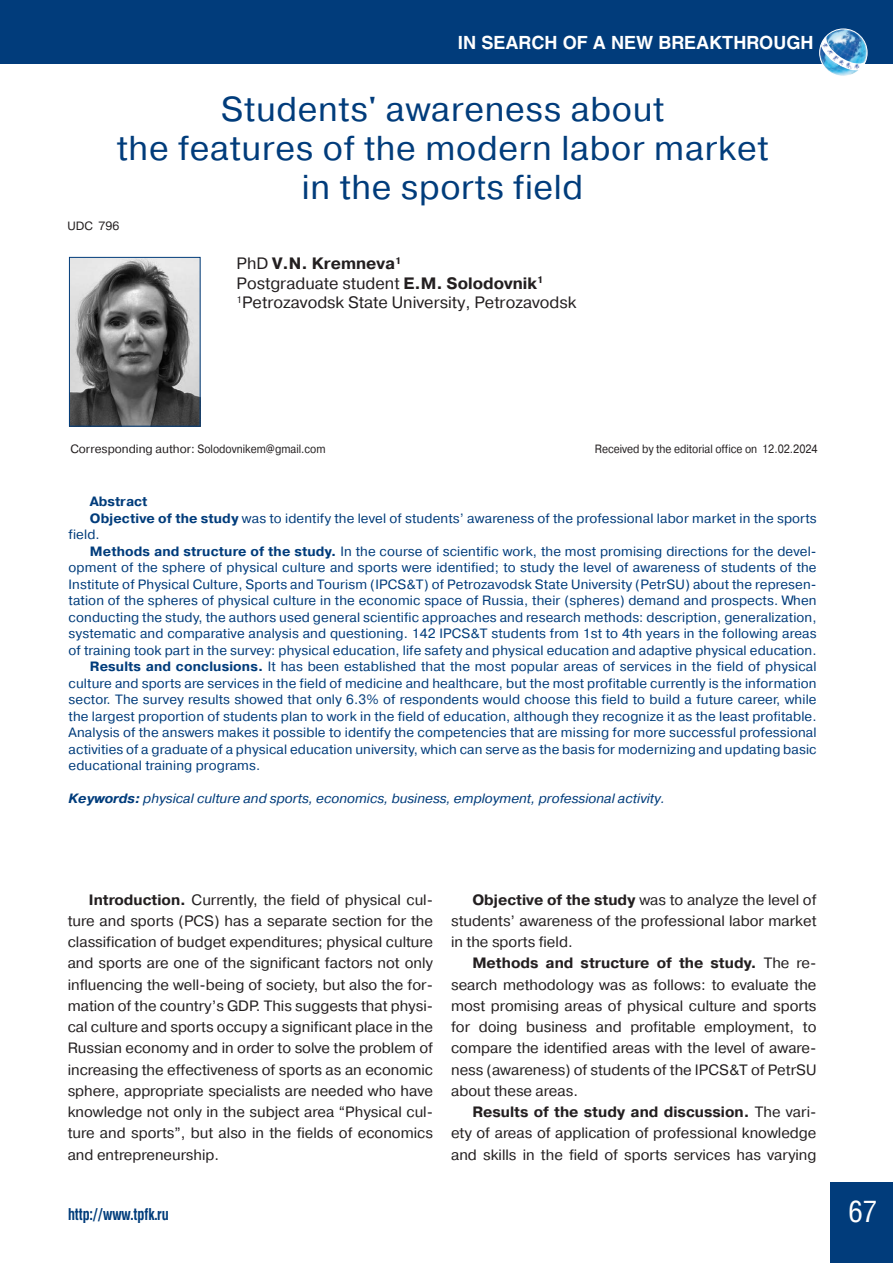
<style>
.page{position:relative;width:893px;height:1263px;background:#fff}
.page>*{position:absolute;margin:0;border:0;box-sizing:border-box;transform-origin:0 0}
.ЗАГОЛОВОК{font:34.5px "Pragmatica C";letter-spacing:.02em;color:#013c7b}
.t1{font:30px "Helios Cond C";color:#fff}
.t2{font:700 18px "Helios C";color:#fff}
.АВТОР{font:16.5px "Pragmatica C";color:#231f20}
.t3{font:700 16.5px "Helios Cond C";color:#013c7b;scale:.91 1}
.АВТОР-2{font:700 16.5px "Pragmatica C";color:#231f20}
.ОСНОВНОЙ_ТЕКСТ{font:15px/21.3px "Pragmatica C";color:#231f20;text-align:justify}
.t4{font:13.5px/16.5px "Pragmatica C";letter-spacing:.01em;color:#013c7b;text-align:justify}
.ТЕКСТ{font:italic 13.5px "Pragmatica C";color:#013c7b}
.t5{font:700 13.5px "Pragmatica C";color:#013c7b}
.АДРЕС{font:12px "Pragmatica C";color:#231f20}
.АДРЕС-2{font:12px "Pragmatica C";color:#231f20;scale:.88 1}
.s1{font-weight:400}
.s2{font-weight:700}
</style>
<div class="page">
<div style="left:831px;top:1182px;width:62px;height:81px;background:#013c7b"></div>
<div style="left:0;top:0;width:893px;height:64px;background:#013c7b"></div>
<img style="left:71px;top:259px;width:127px;height:166px">
<div style="left:69px;top:257px;width:131px;height:170px;border:1px solid #013c7b"></div>
<img style="left:828px;top:29px;width:40px;height:46px">
<div style="left:819px;top:29px;width:48px;height:48px;border:1px solid #fff;border-radius:50%"></div>
<svg style="left:820px;top:34px;width:46px;height:40px;background:#7eb2d7"></svg>
<p class="t2" style="left:458px;top:33px;width:357px">IN SEARCH OF A NEW BREAKTHROUGH</p>
<p class="ЗАГОЛОВОК" style="left:221px;top:90px;width:445px">Students' awareness about</p>
<p class="ЗАГОЛОВОК" style="left:117px;top:129px;width:653px">the features of the modern labor market</p>
<p class="ЗАГОЛОВОК" style="left:302px;top:168px;width:283px">in the sports field</p>
<p class="АДРЕС" style="left:68px;top:219px;width:53px">UDC 796</p>
<p class="АВТОР-2" style="left:237px;top:254px;width:166px"><span class="s1">PhD</span> V.N. Kremneva<sup>1</sup></p>
<p class="АВТОР" style="left:237px;top:274px;width:308px">Postgraduate student <span class="s2">E.M. Solodovnik</span><sup>1</sup></p>
<p class="АВТОР" style="left:237px;top:293px;width:341px"><sup>1</sup>Petrozavodsk State University, Petrozavodsk</p>
<p class="АДРЕС" style="left:70px;top:442px;width:257px">Corresponding author: Solodovnikem@gmail.com</p>
<p class="АДРЕС-2" style="left:595px;top:442px;width:255px">Received by the editorial office on 12.02.2024</p>
<p class="t5" style="left:90px;top:494px;width:59px">Abstract</p>
<p class="t4" style="left:69px;top:510px;width:750px;text-indent:21px"><span class="s2">Objective of the study</span> was to identify the level of students’ awareness of the professional labor market in the sports field.</p>
<p class="t4" style="left:69px;top:543px;width:750px;text-indent:21px"><span class="s2">Methods and structure of the study.</span> In the course of scientific work, the most promising directions for the devel&shy;opment of the sphere of physical culture and sports were identified; to study the level of awareness of students of the Institute of Physical Culture, Sports and Tourism (IPCS&amp;T) of Petrozavodsk State University (PetrSU) about the represen&shy;tation of the spheres of physical culture in the economic space of Russia, their (spheres) demand and prospects. When conducting the study, the authors used general scientific approaches and research methods: description, generalization, systematic and comparative analysis and questioning. 142 IPCS&amp;T students from 1st to 4th years in the following areas of training took part in the survey: physical education, life safety and physical education and adaptive physical education.</p>
<p class="t4" style="left:69px;top:659px;width:750px;text-indent:21px"><span class="s2">Results and conclusions.</span> It has been established that the most popular areas of services in the field of physical culture and sports are services in the field of medicine and healthcare, but the most profitable currently is the information sector. The survey results showed that only 6.3% of respondents would choose this field to build a future career, while the largest proportion of students plan to work in the field of education, although they recognize it as the least profitable.<br>Analysis of the answers makes it possible to identify the competencies that are missing for more successful professional activities of a graduate of a physical education university, which can serve as the basis for modernizing and updating basic educational training programs.</p>
<p class="ТЕКСТ" style="left:69px;top:791px;width:598px"><span class="s2">Keywords:</span> physical culture and sports, economics, business, employment, professional activity.</p>
<p class="ОСНОВНОЙ_ТЕКСТ" style="left:68px;top:889px;width:367px;text-indent:21px"><span class="s2">Introduction.</span> Currently, the field of physical cul&shy;ture and sports (PCS) has a separate section for the classification of budget expenditures; physical culture and sports are one of the significant factors not only influencing the well-being of society, but also the for&shy;mation of the country’s GDP. This suggests that physi&shy;cal culture and sports occupy a significant place in the Russian economy and in order to solve the problem of increasing the effectiveness of sports as an economic sphere, appropriate specialists are needed who have knowledge not only in the subject area “Physical cul&shy;ture and sports”, but also in the fields of economics and entrepreneurship.</p>
<p class="ОСНОВНОЙ_ТЕКСТ" style="left:451px;top:889px;width:367px;text-indent:21px"><span class="s2">Objective of the study</span> was to analyze the level of students’ awareness of the professional labor market in the sports field.</p>
<p class="ОСНОВНОЙ_ТЕКСТ" style="left:451px;top:952px;width:367px;text-indent:21px"><span class="s2">Methods and structure of the study.</span> The re&shy;search methodology was as follows: to evaluate the most promising areas of physical culture and sports for doing business and profitable employment, to compare the identified areas with the level of aware&shy;ness (awareness) of students of the IPCS&amp;T of PetrSU about these areas.</p>
<p class="ОСНОВНОЙ_ТЕКСТ" style="left:451px;top:1101px;width:367px;text-indent:21px"><span class="s2">Results of the study and discussion.</span> The vari&shy;ety of areas of application of professional knowledge and skills in the field of sports services has varying</p>
<p class="t3" style="left:68px;top:1204px;width:112px">http://www.tpfk.ru</p>
<h2 class="t1" style="left:848px;top:1194px;width:30px">67</h2>
</div>
